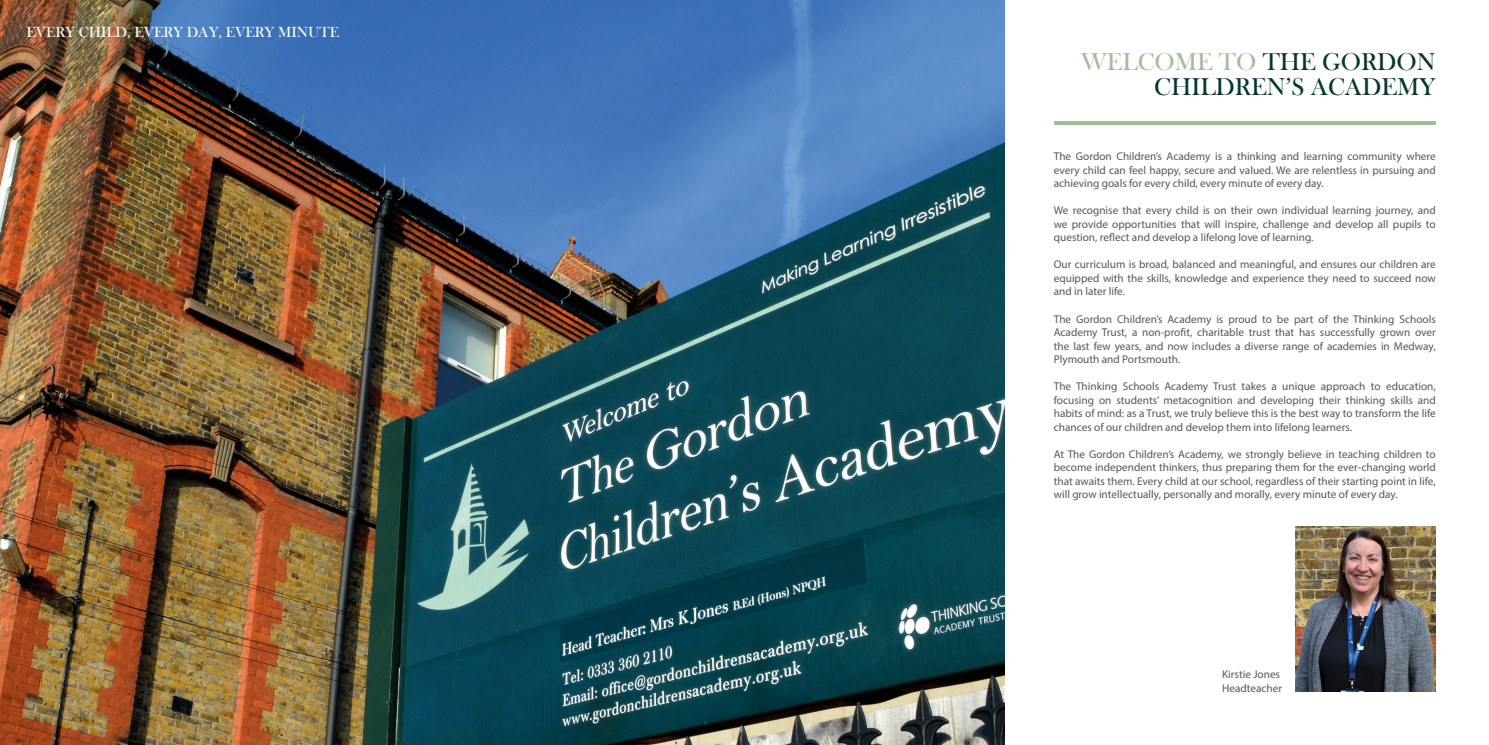
<style>
.page{position:relative;width:1489px;height:745px;background:#fff}
.page>*{position:absolute;margin:0;border:0;box-sizing:border-box;transform-origin:0 0}
.t1{font:25px/25px "Bask Old Face";color:#05362f;text-align:right}
.t2{font:15px "Bask Old Face";color:#fff}
.t3{font:11.25px/13.5px "Myriad Pro";color:#575756;text-align:justify}
.s1{color:#a4bd99}
</style>
<div class="page">
<hr style="left:1053px;top:121px;width:382px;height:4px;background:#a4bd99">
<img style="left:1295px;top:526px;width:140px;height:165px">
<img style="left:0;top:0;width:1004px;height:744px">
<p class="t2" style="left:27px;top:24px;width:314px">EVERY CHILD, EVERY DAY, EVERY MINUTE</p>
<p class="t1" style="left:1080px;top:50px;width:356px"><span class="s1">WELCOME TO</span> THE GORDON<br>CHILDREN’S ACADEMY</p>
<p class="t3" style="left:1053px;top:149px;width:383px">The Gordon Children’s Academy is a thinking and learning community where every child can feel happy, secure and valued. We are relentless in pursuing and achieving goals for every child, every minute of every day.</p>
<p class="t3" style="left:1053px;top:203px;width:383px">We recognise that every child is on their own individual learning journey, and we provide opportunities that will inspire, challenge and develop all pupils to question, reflect and develop a lifelong love of learning.</p>
<p class="t3" style="left:1053px;top:257px;width:383px">Our curriculum is broad, balanced and meaningful, and ensures our children are equipped with the skills, knowledge and experience they need to succeed now and in later life.</p>
<p class="t3" style="left:1053px;top:311px;width:383px">The Gordon Children’s Academy is proud to be part of the Thinking Schools Academy Trust, a non-profit, charitable trust that has successfully grown over the last few years, and now includes a diverse range of academies in Medway, Plymouth and Portsmouth.</p>
<p class="t3" style="left:1053px;top:379px;width:383px">The Thinking Schools Academy Trust takes a unique approach to education, focusing on students’ metacognition and developing their thinking skills and habits of mind: as a Trust, we truly believe this is the best way to transform the life chances of our children and develop them into lifelong learners.</p>
<p class="t3" style="left:1053px;top:446px;width:383px">At The Gordon Children’s Academy, we strongly believe in teaching children to become independent thinkers, thus preparing them for the ever-changing world that awaits them. Every child at our school, regardless of their starting point in life, will grow intellectually, personally and morally, every minute of every day.</p>
<p class="t3" style="left:1221px;top:667px;width:60px">Kirstie Jones</p>
<p class="t3" style="left:1221px;top:680px;width:62px">Headteacher</p>
</div>
